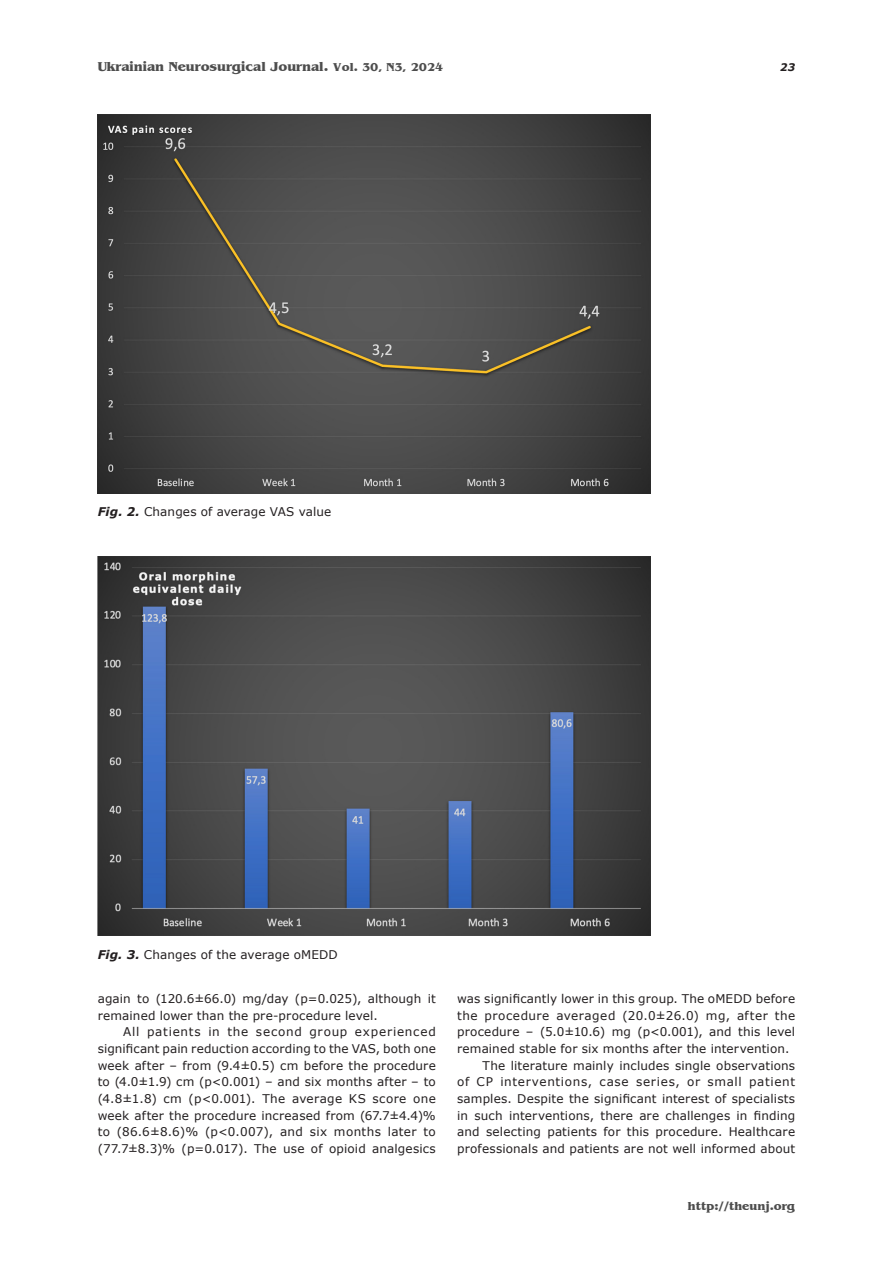
<style>
.page{position:relative;width:893px;height:1276px;background:#fff}
.page>*{position:absolute;margin:0;border:0;box-sizing:border-box;transform-origin:0 0}
.t1{font:700 13.5px "Benguiat";color:#4d4d4d}
._092_Body{font:12px/16.6px "Verdana";letter-spacing:.015em;color:#231f20;text-align:justify}
._112_Ris_pidpys{font:12px "Verdana";letter-spacing:.01em;color:#231f20}
.t2{font:700 12px "Benguiat";color:#4d4d4d}
.t3{font:italic 700 10.5px "Verdana";color:#231f20}
.s1{font-size:12px}
.s2{font-weight:700;font-style:italic}
</style>
<div class="page">
<img style="left:98px;top:115px;width:553px;height:378px">
<img style="left:98px;top:556px;width:553px;height:379px">
<p class="t1" style="left:98px;top:59px;width:347px">Ukrainian Neurosurgical Journal. <span class="s1">Vol. 30, N3, 2024</span></p>
<p class="t3" style="left:780px;top:59px;width:16px">23</p>
<p class="_112_Ris_pidpys" style="left:98px;top:503px;width:235px"><span class="s2">Fig. 2.</span> Changes of average VAS value</p>
<p class="_112_Ris_pidpys" style="left:98px;top:946px;width:242px"><span class="s2">Fig. 3.</span> Changes of the average oMEDD</p>
<p class="_092_Body" style="left:98px;top:990px;width:340px">again to (120.6±66.0) mg/day (p=0.025), although it remained lower than the pre-procedure level.</p>
<p class="_092_Body" style="left:98px;top:1023px;width:340px;text-indent:26px">All patients in the second group experienced significant pain reduction according to the VAS, both one week after – from (9.4±0.5) cm before the procedure to (4.0±1.9) cm (p&lt;0.001) – and six months after – to (4.8±1.8) cm (p&lt;0.001). The average KS score one week after the procedure increased from (67.7±4.4)% to (86.6±8.6)% (p&lt;0.007), and six months later to (77.7±8.3)% (p=0.017). The use of opioid analgesics</p>
<p class="_092_Body" style="left:457px;top:990px;width:340px">was significantly lower in this group. The oMEDD before the procedure averaged (20.0±26.0) mg, after the procedure – (5.0±10.6) mg (p&lt;0.001), and this level remained stable for six months after the intervention.</p>
<p class="_092_Body" style="left:457px;top:1057px;width:340px;text-indent:26px">The literature mainly includes single observations of CP interventions, case series, or small patient samples. Despite the significant interest of specialists in such interventions, there are challenges in finding and selecting patients for this procedure. Healthcare professionals and patients are not well informed about</p>
<p class="t2" style="left:688px;top:1199px;width:109px">http://theunj.org</p>
</div>
